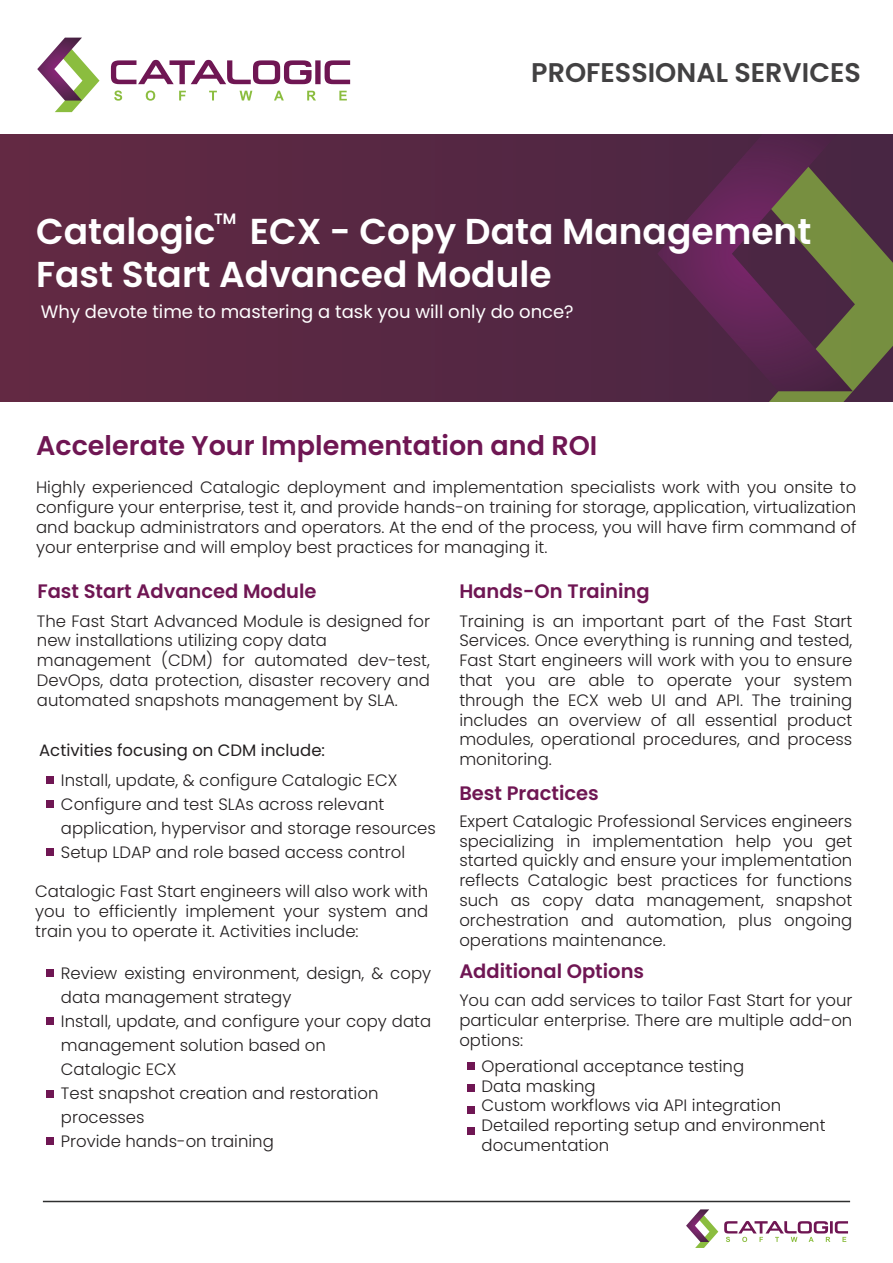
<style>
.page{position:relative;width:893px;height:1263px;background:#fff}
.page>*{position:absolute;margin:0;border:0;box-sizing:border-box;transform-origin:0 0}
.t1{font:600 36px/43.2px "Poppins";color:#fff}
.t2{font:600 27px "Poppins";color:#6f1653}
.t3{font:600 27px "Poppins";color:#424142}
.t4{font:600 19.5px "Poppins";color:#6f1653}
.t5{font:18px "Poppins";color:#fff}
.t6{font:300 16.5px/19.8px "Poppins";color:#231f20;text-align:justify}
.t7{font:16.5px "Poppins";color:#231f20}
.t8{font:600 15px "Poppins";color:#fff}
</style>
<div class="page">
<div style="left:0;top:134px;width:893px;height:267px;background:#592843"></div>
<svg style="left:734px;top:167px;width:159px;height:234px;background:#616041"></svg>
<svg style="left:658px;top:134px;width:195px;height:257px"></svg>
<svg style="left:37px;top:38px;width:63px;height:74px"></svg>
<svg style="left:114px;top:91px;width:233px;height:10px"></svg>
<svg style="left:111px;top:60px;width:239px;height:24px"></svg>
<svg style="left:686px;top:1209px;width:32px;height:39px"></svg>
<svg style="left:724px;top:1221px;width:124px;height:21px"></svg>
<div style="left:47px;top:777px;width:7px;height:7px;background:#6f1653"></div>
<div style="left:47px;top:800px;width:7px;height:8px;background:#6f1653"></div>
<div style="left:47px;top:849px;width:7px;height:7px;background:#6f1653"></div>
<div style="left:47px;top:970px;width:7px;height:7px;background:#6f1653"></div>
<div style="left:47px;top:1017px;width:7px;height:8px;background:#6f1653"></div>
<div style="left:47px;top:1090px;width:7px;height:7px;background:#6f1653"></div>
<div style="left:47px;top:1138px;width:7px;height:7px;background:#6f1653"></div>
<div style="left:467px;top:1063px;width:8px;height:7px;background:#6f1653"></div>
<div style="left:467px;top:1084px;width:8px;height:7px;background:#6f1653"></div>
<div style="left:467px;top:1107px;width:8px;height:7px;background:#6f1653"></div>
<div style="left:467px;top:1127px;width:8px;height:8px;background:#6f1653"></div>
<hr style="left:43px;top:1201px;width:807px;height:1px;background:#2e2f2f">
<h2 class="t3" style="left:531px;top:57px;width:331px">PROFESSIONAL SERVICES</h2>
<p class="t8" style="left:214px;top:210px;width:24px">TM</p>
<h1 class="t1" style="left:36px;top:210px;width:777px">Catalogic ECX - Copy Data Management<br>Fast Start Advanced Module</h1>
<p class="t5" style="left:41px;top:302px;width:534px">Why devote time to mastering a task you will only do once?</p>
<h2 class="t2" style="left:36px;top:430px;width:563px">Accelerate Your Implementation and ROI</h2>
<p class="t6" style="left:36px;top:478px;width:822px">Highly experienced Catalogic deployment and implementation specialists work with you onsite to configure your enterprise, test it, and provide hands-on training for storage, application, virtualization and backup administrators and operators. At the end of the process, you will have firm command of your enterprise and will employ best practices for managing it.</p>
<p class="t4" style="left:37px;top:580px;width:281px">Fast Start Advanced Module</p>
<p class="t6" style="left:37px;top:611px;width:395px;text-align:left">The Fast Start Advanced Module is designed for new installations utilizing copy data management (CDM) for automated dev-test, DevOps, data protection, disaster recovery and automated snapshots management by SLA.</p>
<p class="t7" style="left:39px;top:740px;width:287px">Activities focusing on CDM include:</p>
<p class="t6" style="left:61px;top:768px;width:377px;line-height:24px;text-align:left">Install, update, &amp; configure Catalogic ECX Configure and test SLAs across relevant application, hypervisor and storage resources Setup LDAP and role based access control</p>
<p class="t6" style="left:35px;top:882px;width:394px">Catalogic Fast Start engineers will also work with you to efficiently implement your system and train you to operate it. Activities include:</p>
<p class="t6" style="left:61px;top:961px;width:372px;line-height:24px;text-align:left">Review existing environment, design, &amp; copy data management strategy<br>Install, update, and configure your copy data management solution based on<br>Catalogic ECX<br>Test snapshot creation and restoration processes<br>Provide hands-on training</p>
<p class="t4" style="left:459px;top:580px;width:192px">Hands-On Training</p>
<p class="t6" style="left:459px;top:611px;width:395px">Training is an important part of the Fast Start Services. Once everything is running and tested, Fast Start engineers will work with you to ensure that you are able to operate your system through the ECX web UI and API. The training includes an overview of all essential product modules, operational procedures, and process monitoring.</p>
<p class="t4" style="left:459px;top:782px;width:141px">Best Practices</p>
<p class="t6" style="left:459px;top:811px;width:395px">Expert Catalogic Professional Services engineers specializing in implementation help you get started quickly and ensure your implementation reflects Catalogic best practices for functions such as copy data management, snapshot orchestration and automation, plus ongoing operations maintenance.</p>
<p class="t4" style="left:459px;top:960px;width:186px">Additional Options</p>
<p class="t6" style="left:459px;top:990px;width:395px">You can add services to tailor Fast Start for your particular enterprise. There are multiple add-on options:</p>
<p class="t6" style="left:482px;top:1056px;width:345px;text-align:left">Operational acceptance testing<br>Data masking<br>Custom workflows via API integration<br>Detailed reporting setup and environment documentation</p>
</div>
